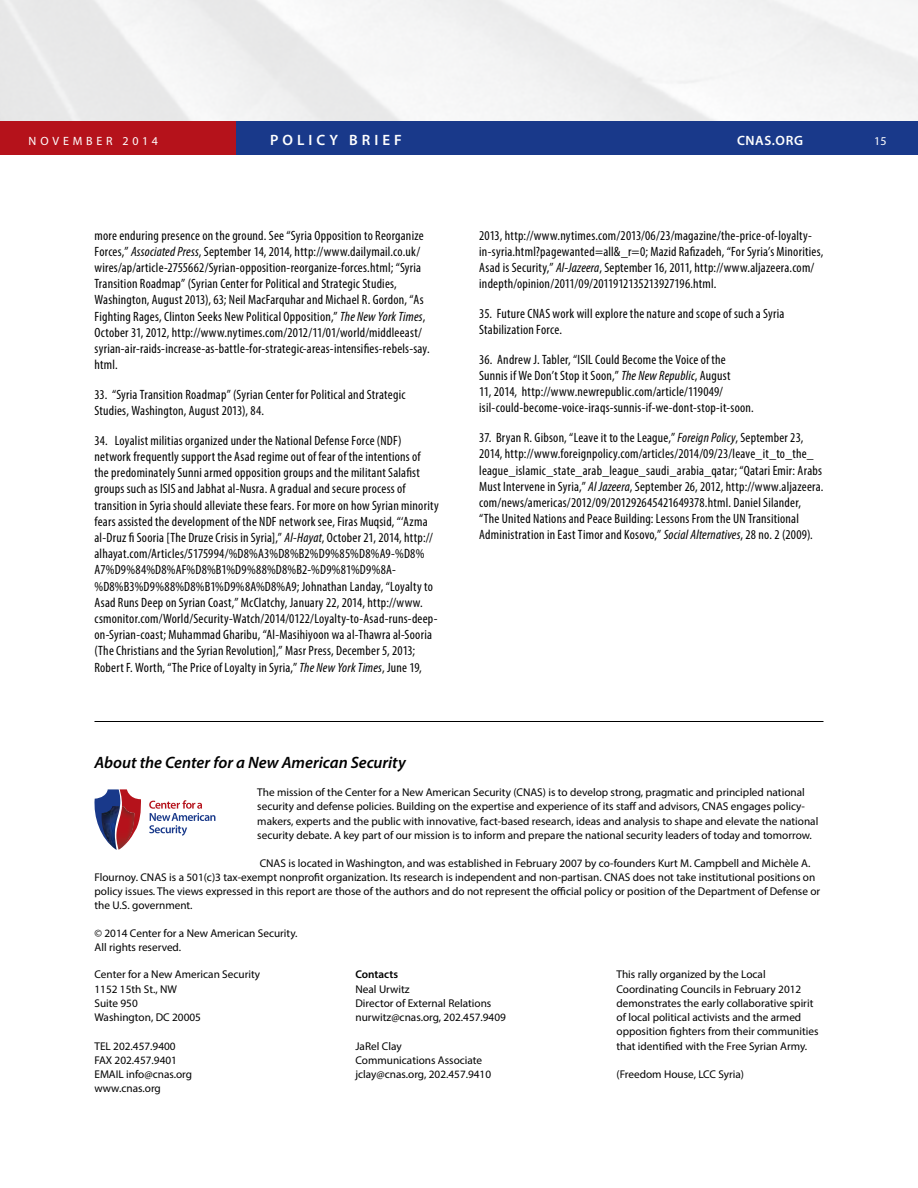
<style>
.page{position:relative;width:918px;height:1188px;background:#fff}
.page>*{position:absolute;margin:0;border:0;box-sizing:border-box;transform-origin:0 0}
.t1{font:italic 600 16.5px "Myriad Pro";color:#000}
.t2{font:600 15px "Myriad Pro";letter-spacing:.27em;color:#fff}
.t3{font:condensed 13.5px/16.2px "Myriad Pro";letter-spacing:.015em;color:#000}
.t4{font:600 13.5px "Myriad Pro";letter-spacing:.045em;color:#fff}
.t5{font:12px "Myriad Pro";letter-spacing:.32em;color:#fff}
.t6{font:11.25px/14.2px "Myriad Pro";color:#000}
.t7{font:600 11.25px "Myriad Pro";color:#000}
.s1{font-style:italic}
</style>
<div class="page">
<img style="left:0;top:0;width:918px;height:122px">
<div style="left:236px;top:122px;width:682px;height:33px;background:#19398a"></div>
<div style="left:0;top:122px;width:236px;height:33px;background:#b5121b"></div>
<svg style="left:149px;top:800px;width:66px;height:36px"></svg>
<svg style="left:94px;top:789px;width:47px;height:45px"></svg>
<img style="left:102px;top:806px;width:14px;height:44px">
<img style="left:116px;top:806px;width:18px;height:44px">
<hr style="left:94px;top:721px;width:730px;height:1px;background:#000">
<p class="t5" style="left:29px;top:134px;width:131px">NOVEMBER 2014</p>
<p class="t2" style="left:270px;top:131px;width:133px">POLICY BRIEF</p>
<p class="t4" style="left:737px;top:132px;width:68px">CNAS.ORG</p>
<p class="t5" style="left:874px;top:134px;width:14px">15</p>
<p class="t3" style="left:94px;top:227px;width:337px">more enduring presence on the ground. See “Syria Opposition to Reorganize Forces,” <span class="s1">Associated Press</span>, September 14, 2014, http://www.dailymail.co.uk/ wires/ap/article-2755662/Syrian-opposition-reorganize-forces.html; “Syria Transition Roadmap” (Syrian Center for Political and Strategic Studies, Washington, August 2013), 63; Neil MacFarquhar and Michael R. Gordon, “As Fighting Rages, Clinton Seeks New Political Opposition,” <span class="s1">The New York Times</span>, October 31, 2012, http://www.nytimes.com/2012/11/01/world/middleeast/ syrian-air-raids-increase-as-battle-for-strategic-areas-intensifies-rebels-say. html.</p>
<p class="t3" style="left:94px;top:386px;width:312px">33. “Syria Transition Roadmap” (Syrian Center for Political and Strategic<br>Studies, Washington, August 2013), 84.</p>
<p class="t3" style="left:94px;top:432px;width:346px">34. Loyalist militias organized under the National Defense Force (NDF) network frequently support the Asad regime out of fear of the intentions of<br>the predominately Sunni armed opposition groups and the militant Salafist groups such as ISIS and Jabhat al-Nusra. A gradual and secure process of transition in Syria should alleviate these fears. For more on how Syrian minority fears assisted the development of the NDF network see, Firas Muqsid, “‘Azma al-Druz fi Sooria [The Druze Crisis in Syria],” <span class="s1">Al-Hayat</span>, October 21, 2014, http:// alhayat.com/Articles/5175994/%D8%A3%D8%B2%D9%85%D8%A9-%D8% A7%D9%84%D8%AF%D8%B1%D9%88%D8%B2-%D9%81%D9%8A-%D8%B3%D9%88%D8%B1%D9%8A%D8%A9; Johnathan Landay, “Loyalty to Asad Runs Deep on Syrian Coast,” McClatchy, January 22, 2014, http://www. csmonitor.com/World/Security-Watch/2014/0122/Loyalty-to-Asad-runs-deep&shy;on-Syrian-coast; Muhammad Gharibu, “Al-Masihiyoon wa al-Thawra al-Sooria (The Christians and the Syrian Revolution],” Masr Press, December 5, 2013; Robert F. Worth, “The Price of Loyalty in Syria,” <span class="s1">The New York Times</span>, June 19,</p>
<p class="t3" style="left:479px;top:227px;width:346px">2013, http://www.nytimes.com/2013/06/23/magazine/the-price-of-loyalty&shy;in-syria.html?pagewanted=all&amp;_r=0; Mazid Rafizadeh, “For Syria’s Minorities, Asad is Security,” <span class="s1">Al-Jazeera</span>, September 16, 2011, http://www.aljazeera.com/ indepth/opinion/2011/09/2011912135213927196.html.</p>
<p class="t3" style="left:479px;top:305px;width:307px">35. Future CNAS work will explore the nature and scope of such a Syria<br>Stabilization Force.</p>
<p class="t3" style="left:479px;top:351px;width:276px">36. Andrew J. Tabler, “ISIL Could Become the Voice of the Sunnis if We Don’t Stop it Soon,” <span class="s1">The New Republic</span>, August<br>11, 2014, http://www.newrepublic.com/article/119049/ isil-could-become-voice-iraqs-sunnis-if-we-dont-stop-it-soon.</p>
<p class="t3" style="left:479px;top:429px;width:346px">37. Bryan R. Gibson, “Leave it to the League,” <span class="s1">Foreign Policy</span>, September 23, 2014, http://www.foreignpolicy.com/articles/2014/09/23/leave_it_to_the_ league_islamic_state_arab_league_saudi_arabia_qatar; “Qatari Emir: Arabs Must Intervene in Syria,” <span class="s1">Al Jazeera</span>, September 26, 2012, http://www.aljazeera. com/news/americas/2012/09/201292645421649378.html. Daniel Silander, “The United Nations and Peace Building: Lessons From the UN Transitional Administration in East Timor and Kosovo,” <span class="s1">Social Alternatives</span>, 28 no. 2 (2009).</p>
<p class="t1" style="left:94px;top:752px;width:313px">About the Center for a New American Security</p>
<p class="t6" style="left:257px;top:785px;width:563px">The mission of the Center for a New American Security (CNAS) is to develop strong, pragmatic and principled national security and defense policies. Building on the expertise and experience of its staff and advisors, CNAS engages policy&shy;makers, experts and the public with innovative, fact-based research, ideas and analysis to shape and elevate the national security debate. A key part of our mission is to inform and prepare the national security leaders of today and tomorrow.</p>
<p class="t6" style="left:94px;top:856px;width:727px;text-indent:165px">CNAS is located in Washington, and was established in February 2007 by co-founders Kurt M. Campbell and Michèle A.<br>Flournoy. CNAS is a 501(c)3 tax-exempt nonprofit organization. Its research is independent and non-partisan. CNAS does not take institutional positions on policy issues. The views expressed in this report are those of the authors and do not represent the official policy or position of the Department of Defense or the U.S. government.</p>
<p class="t6" style="left:94px;top:926px;width:205px">© 2014 Center for a New American Security.<br>All rights reserved.</p>
<p class="t6" style="left:94px;top:967px;width:167px">Center for a New American Security<br>1152 15th St., NW<br>Suite 950<br>Washington, DC 20005</p>
<p class="t6" style="left:94px;top:1038px;width:99px">TEL 202.457.9400<br>FAX 202.457.9401<br>EMAIL info@cnas.org www.cnas.org</p>
<p class="t6" style="left:616px;top:967px;width:204px">This rally organized by the Local Coordinating Councils in February 2012 demonstrates the early collaborative spirit of local political activists and the armed opposition fighters from their communities that identified with the Free Syrian Army.</p>
<p class="t6" style="left:616px;top:1067px;width:129px">(Freedom House, LCC Syria)</p>
<p class="t7" style="left:356px;top:967px;width:44px">Contacts</p>
<p class="t6" style="left:356px;top:982px;width:152px">Neal Urwitz<br>Director of External Relations nurwitz@cnas.org, 202.457.9409</p>
<p class="t6" style="left:356px;top:1039px;width:137px">JaRel Clay<br>Communications Associate jclay@cnas.org, 202.457.9410</p>
</div>
